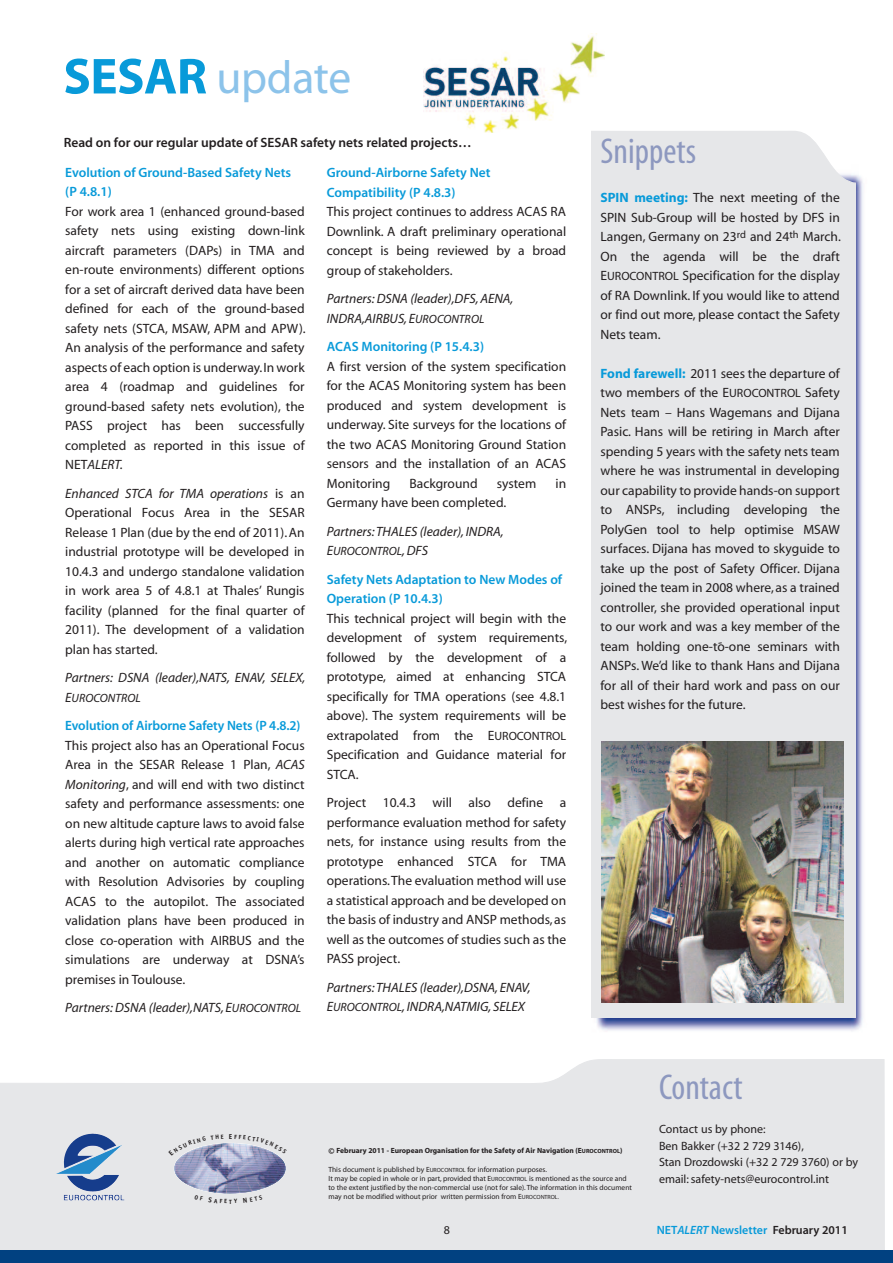
<style>
.page{position:relative;width:893px;height:1263px;background:#fff}
.page>*{position:absolute;margin:0;border:0;box-sizing:border-box;transform-origin:0 0}
.t1{font:46.5px "Myriad MM.412.wt.601.wd";letter-spacing:-.005em;color:#8cc3ea}
.t2{font:36px "Myriad MM.400.wt.300.wd";color:#8d98bf}
.t3{font:13.5px/19.5px "Myriad MM.412.wt.601.wd";color:#231f20;text-align:justify}
.t4{font:13.5px/19.5px "Myriad MM It.412.wt.601.wd";color:#231f20}
.t5{font:13.5px/19.5px "Myriad MM.565.wt.600.wd";color:#089ad9}
.t6{font:13.5px "Myriad MM.565.wt.600.wd";color:#231f20}
.t7{font:12px/16.5px "Myriad MM.412.wt.601.wd";color:#231f20}
.t8{font:12px "Myriad MM.565.wt.600.wd";color:#089ad9}
.t9{font:12px "Myriad MM It.412.wt.601.wd";color:#231f20}
.t10{font:7.5px/9px "Myriad MM.412.wt.601.wd";color:#231f20}
.t11{font:7.5px "Myriad MM.700.wt.600.wd";color:#231f20}
.t12{font:700 7.2px "Officina Sans";color:#231f20}
.t13{font:700 6.15px "Officina Sans";color:#231f20}
.s1{font-family:"Myriad MM.700.wt.600.wd";font-size:51px;color:#089ad9}
.s2{font-family:"Myriad MM.412.wt.601.wd"}
.s3{font-size:13.5px}
.s4{font-family:"Myriad MM It.412.wt.601.wd"}
.s5{font-size:12px}
.s6{font-family:"Myriad MM.700.wt.600.wd";color:#089ad9}
.s7{font-size:9px}
.s8{font-size:6px}
.s9{font-family:"Myriad MM It.565.wt.600.wd"}
.s10{color:#231f20}
</style>
<div class="page">
<img style="left:423px;top:34px;width:181px;height:98px">
<img style="left:591px;top:146px;width:272px;height:885px">
<svg style="left:0;top:1059px;width:884px;height:191px;background:#e6e8ea"></svg>
<div style="left:592px;top:130px;width:264px;height:887px;background:#e6e7e9"></div>
<img style="left:64px;top:1133px;width:40px;height:35px">
<div style="left:0;top:1250px;width:893px;height:13px;background:#014181"></div>
<img style="left:174px;top:1143px;width:112px;height:51px;border-radius:50%">
<img style="left:602px;top:742px;width:241px;height:261px">
<svg style="left:168px;top:1134px;width:56px;height:22px"></svg>
<svg style="left:235px;top:1134px;width:52px;height:20px"></svg>
<svg style="left:194px;top:1194px;width:33px;height:9px"></svg>
<svg style="left:234px;top:1199px;width:3px;height:4px"></svg>
<svg style="left:243px;top:1195px;width:19px;height:8px"></svg>
<h1 class="t1" style="left:63px;top:60px;width:290px"><span class="s1">SESAR</span> update</h1>
<p class="t6" style="left:64px;top:137px;width:409px">Read on for our regular update of SESAR safety nets related projects…</p>
<p class="t5" style="left:65px;top:164px;width:227px">Evolution of Ground-Based Safety Nets (P 4.8.1)</p>
<p class="t3" style="left:65px;top:203px;width:242px">For work area 1 (enhanced ground-based safety nets using existing down-link aircraft parameters (DAPs) in TMA and en-route environments) different options for a set of aircraft derived data have been defined for each of the ground-based safety nets (STCA, MSAW, APM and APW).<br>An analysis of the performance and safety aspects of each option is underway.In work area 4 (roadmap and guidelines for ground-based safety nets evolution), the PASS project has been successfully completed as reported in this issue of</p>
<p class="t4" style="left:65px;top:452px;width:241px;line-height:28.5px"><span class="s2">NET</span>ALERT.<br>Enhanced STCA for TMA operations <span class="s2">is an</span></p>
<p class="t3" style="left:65px;top:504px;width:241px">Operational Focus Area in the SESAR Release 1 Plan (due by the end of 2011).An industrial prototype will be developed in 10.4.3 and undergo standalone validation in work area 5 of 4.8.1 at Thales’ Rungis facility (planned for the final quarter of 2011). The development of a validation plan has started.</p>
<p class="t4" style="left:65px;top:669px;width:242px">Partners: DSNA (leader),NATS, ENAV, SELEX,</p>
<p class="t9" style="left:65px;top:693px;width:77px"><span class="s3">E</span>UROCONTROL</p>
<p class="t5" style="left:65px;top:717px;width:237px">Evolution of Airborne Safety Nets (P 4.8.2)</p>
<p class="t3" style="left:65px;top:737px;width:241px">This project also has an Operational Focus Area in the SESAR Release 1 Plan, <span class="s4">ACAS Monitoring</span>, and will end with two distinct safety and performance assessments: one on new altitude capture laws to avoid false alerts during high vertical rate approaches and another on automatic compliance with Resolution Advisories by coupling ACAS to the autopilot. The associated validation plans have been produced in close co-operation with AIRBUS and the simulations are underway at DSNA’s premises in Toulouse.</p>
<p class="t4" style="left:65px;top:999px;width:237px">Partners:DSNA (leader),NATS, E<span class="s5">UROCONTROL</span></p>
<p class="t5" style="left:327px;top:164px;width:165px">Ground-Airborne Safety Net<br>Compatibility (P 4.8.3)</p>
<p class="t3" style="left:327px;top:203px;width:241px">This project continues to address ACAS RA Downlink. A draft preliminary operational concept is being reviewed by a broad group of stakeholders.</p>
<p class="t4" style="left:327px;top:290px;width:188px">Partners:DSNA (leader),DFS,AENA,<br>INDRA,AIRBUS, E<span class="s5">UROCONTROL</span></p>
<p class="t5" style="left:327px;top:338px;width:159px">ACAS Monitoring (P 15.4.3)</p>
<p class="t3" style="left:327px;top:357px;width:241px">A first version of the system specification for the ACAS Monitoring system has been produced and system development is underway. Site surveys for the locations of the two ACAS Monitoring Ground Station sensors and the installation of an ACAS Monitoring</p>
<p class="t3" style="left:409px;top:474px;width:70px">Background</p>
<p class="t3" style="left:497px;top:474px;width:41px">system</p>
<p class="t3" style="left:555px;top:474px;width:12px">in</p>
<p class="t3" style="left:327px;top:494px;width:181px">Germany have been completed.</p>
<p class="t4" style="left:327px;top:522px;width:178px">Partners:THALES (leader), INDRA,</p>
<p class="t9" style="left:327px;top:546px;width:103px"><span class="s3">E</span>UROCONTROL<span class="s3">,DFS</span></p>
<p class="t5" style="left:327px;top:570px;width:237px">Safety Nets Adaptation to New Modes of<br>Operation (P 10.4.3)</p>
<p class="t3" style="left:327px;top:609px;width:242px">This technical project will begin with the development of system requirements, followed by the development of a prototype, aimed at enhancing STCA specifically for TMA operations (see 4.8.1 above). The system requirements will be extrapolated from the E<span class="s5">UROCONTROL </span>Specification and Guidance material for STCA.</p>
<p class="t3" style="left:327px;top:794px;width:241px">Project 10.4.3 will also define a performance evaluation method for safety nets, for instance using results from the prototype enhanced STCA for TMA operations.The evaluation method will use a statistical approach and be developed on the basis of industry and ANSP methods, as well as the outcomes of studies such as the PASS project.</p>
<p class="t4" style="left:327px;top:978px;width:205px">Partners:THALES (leader),DSNA, ENAV,<br>E<span class="s5">UROCONTROL</span>, INDRA,NATMIG, SELEX</p>
<h2 class="t2" style="left:600px;top:138px;width:97px">Snippets</h2>
<p class="t3" style="left:600px;top:189px;width:242px"><span class="s6">SPIN meeting:</span> The next meeting of the SPIN Sub-Group will be hosted by DFS in Langen, Germany on 23<sup>rd</sup> and 24<sup>th</sup> March.<br>On the agenda will be the draft E<span class="s5">UROCONTROL</span> Specification for the display of RA Downlink. If you would like to attend or find out more, please contact the Safety Nets team.</p>
<p class="t3" style="left:600px;top:364px;width:241px"><span class="s6">Fond farewell:</span> 2011 sees the departure of two members of the E<span class="s5">UROCONTROL</span> Safety Nets team – Hans Wagemans and Dijana Pasic. Hans will be retiring in March after spending 5 years with the safety nets team where he was instrumental in developing our capability to provide hands-on support to ANSPs, including developing the PolyGen tool to help optimise MSAW surfaces. Dijana has moved to skyguide to take up the post of Safety Officer. Dijana joined the team in 2008 where, as a trained controller, she provided operational input to our work and was a key member of the team holding one-to-one seminars with ANSPs. We’d like to thank Hans and Dijana for all of their hard work and pass on our best wishes for the future.</p>
<p class="t12" style="left:229px;top:1133px;width:5px">E</p>
<p class="t13" style="left:229px;top:1199px;width:4px">T</p>
<p class="t11" style="left:328px;top:1148px;width:295px"><span class="s7">©</span> February 2011 - European Organisation for the Safety of Air Navigation (E<span class="s8">UROCONTROL</span>)</p>
<p class="t10" style="left:328px;top:1166px;width:305px">This document is published by E<span class="s8">UROCONTROL</span> for information purposes.<br>It may be copied in whole or in part, provided that E<span class="s8">UROCONTROL</span> is mentioned as the source and to the extent justified by the non-commercial use (not for sale).The information in this document may not be modified without prior written permission from E<span class="s8">UROCONTROL.</span></p>
<h2 class="t2" style="left:659px;top:1074px;width:85px">Contact</h2>
<p class="t7" style="left:659px;top:1122px;width:201px">Contact us by phone:<br>Ben Bakker (+32 2 729 3146),<br>Stan Drozdowski (+32 2 729 3760) or by email: safety-nets@eurocontrol.int</p>
<p class="t7" style="left:444px;top:1223px;width:8px">8</p>
<p class="t8" style="left:657px;top:1225px;width:193px">NET<span class="s9">ALERT</span> Newsletter <span class="s10">February 2011</span></p>
</div>
